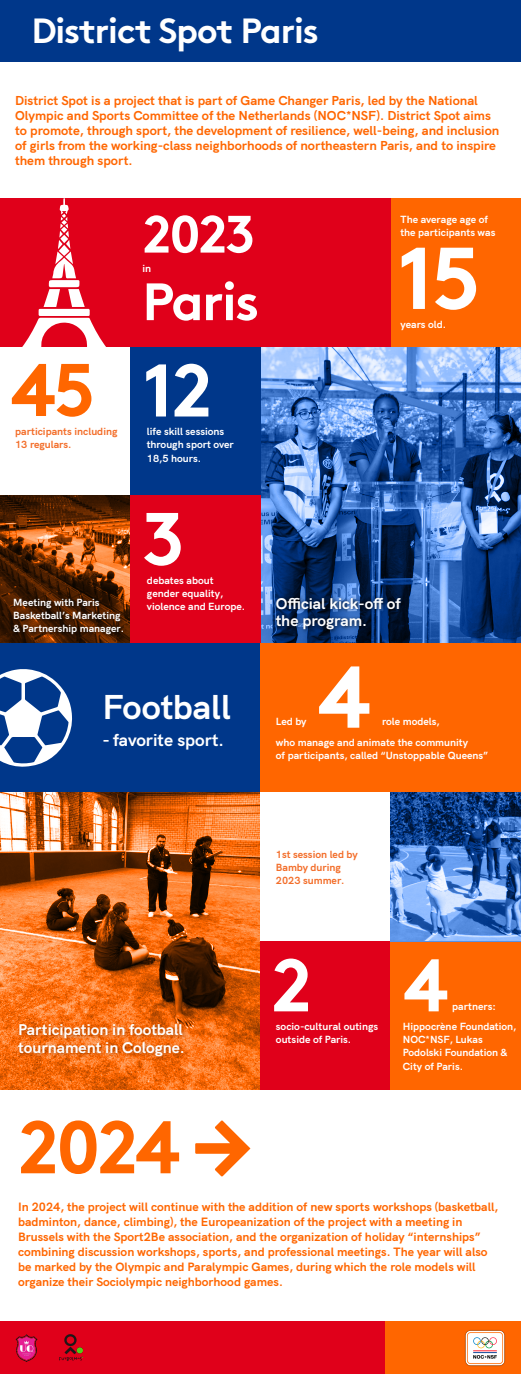
<style>
.page{position:relative;width:521px;height:1374px;background:#fff}
.page>*{position:absolute;margin:0;border:0;box-sizing:border-box;transform-origin:0 0}
.t1{font:700 87.5px "Brown";color:#fff}
.t2{font:700 74.38px "Brown";letter-spacing:-.04em;color:#f60}
.t3{font:700 74.38px "Brown";color:#fff}
.t4{font:700 52.5px "Brown";letter-spacing:-.035em;color:#fff}
.t5{font:700 35px "Brown";letter-spacing:-.03em;color:#fff}
.t6{font:700 35px "HK Grotesk";color:#fff}
.t7{font:700 17.5px "HK Grotesk";color:#fff}
.t8{font:700 15.75px/17.5px "HK Grotesk";color:#fff}
.t9{font:700 13.12px/14.9px "HK Grotesk";color:#f60}
.t10{font:700 12.25px/14.9px "HK Grotesk";color:#f60}
.t11{font:700 10.5px/13.1px "HK Grotesk";color:#fff}
.t12{font:700 10.5px/13.1px "HK Grotesk";color:#f36e2a}
</style>
<div class="page">
<svg style="left:0;top:495px;width:130px;height:148px;background:#76380d"></svg>
<svg style="left:260px;top:347px;width:261px;height:296px;background:#456daf"></svg>
<svg style="left:0;top:792px;width:260px;height:298px;background:#ca6521"></svg>
<div style="left:274px;top:595px;width:131px;height:39px;background:#000;opacity:.75"></div>
<div style="left:16px;top:1022px;width:172px;height:39px;background:#000;opacity:.3"></div>
<div style="left:11px;top:596px;width:117px;height:44px;background:#000;opacity:.75"></div>
<div style="left:130px;top:346px;width:130px;height:149px;background:#00378a"></div>
<div style="left:390px;top:198px;width:131px;height:149px;background:#f60"></div>
<div style="left:130px;top:495px;width:130px;height:148px;background:#e0001a"></div>
<div style="left:260px;top:941px;width:131px;height:149px;background:#e0001a"></div>
<div style="left:391px;top:941px;width:130px;height:149px;background:#f60"></div>
<div style="left:0;top:643px;width:260px;height:149px;background:#00378a"></div>
<svg style="left:0;top:669px;width:72px;height:98px"></svg>
<div style="left:0;top:1321px;width:520px;height:53px;background:#e0001a"></div>
<div style="left:385px;top:1321px;width:136px;height:53px;background:#f60"></div>
<img style="left:465px;top:1330px;width:41px;height:37px">
<img style="left:15px;top:1334px;width:23px;height:28px">
<img style="left:59px;top:1334px;width:24px;height:27px">
<div style="left:0;top:0;width:521px;height:61px;background:#00378a"></div>
<div style="left:0;top:198px;width:390px;height:149px;background:#e0001a"></div>
<svg style="left:22px;top:198px;width:84px;height:149px"></svg>
<div style="left:260px;top:643px;width:261px;height:149px;background:#f60"></div>
<svg style="left:195px;top:1120px;width:55px;height:56px"></svg>
<svg style="left:391px;top:792px;width:130px;height:149px;background:#4674b9"></svg>
<p class="t5" style="left:32px;top:2px;width:289px">District Spot Paris</p>
<p class="t9" style="left:15px;top:92px;width:486px">District Spot is a project that is part of Game Changer Paris, led by the National Olympic and Sports Committee of the Netherlands (NOC*NSF). District Spot aims to promote, through sport, the development of resilience, well-being, and inclusion of girls from the working-class neighborhoods of northeastern Paris, and to inspire them through sport.</p>
<p class="t2" style="left:10px;top:330px;width:87px">45</p>
<p class="t12" style="left:15px;top:424px;width:104px">participants including<br>13 regulars.</p>
<p class="t4" style="left:142px;top:192px;width:114px">2023</p>
<p class="t4" style="left:142px;top:259px;width:118px">Paris</p>
<p class="t11" style="left:142px;top:260px;width:10px">in</p>
<h2 class="t3" style="left:142px;top:330px;width:71px">12</h2>
<p class="t11" style="left:147px;top:424px;width:88px">life skill sessions through sport over<br>18,5 hours.</p>
<p class="t11" style="left:401px;top:212px;width:96px">The average age of the participants was</p>
<p class="t1" style="left:397px;top:207px;width:85px">15</p>
<p class="t11" style="left:401px;top:317px;width:47px">years old.</p>
<p class="t11" style="left:13px;top:595px;width:112px">Meeting with Paris<br>Basketball’s Marketing &amp; Partnership manager.</p>
<h2 class="t3" style="left:142px;top:479px;width:44px">3</h2>
<p class="t11" style="left:147px;top:573px;width:100px">debates about gender equality, violence and Europe.</p>
<p class="t6" style="left:102px;top:680px;width:130px">Football</p>
<p class="t7" style="left:102px;top:726px;width:123px">- favorite sport.</p>
<p class="t8" style="left:276px;top:593px;width:126px">Official kick-off of the program.</p>
<p class="t11" style="left:276px;top:714px;width:32px">Led by</p>
<p class="t1" style="left:317px;top:626px;width:55px">4</p>
<p class="t11" style="left:382px;top:714px;width:59px">role models,</p>
<p class="t11" style="left:276px;top:735px;width:214px">who manage and animate the community<br>of participants, called “Unstoppable Queens”</p>
<p class="t8" style="left:18px;top:1020px;width:168px">Participation in football tournament in Cologne.</p>
<p class="t2" style="left:18px;top:1087px;width:164px">2024</p>
<p class="t12" style="left:276px;top:847px;width:83px">1st session led by<br>Bamby during<br>2023 summer.</p>
<p class="t3" style="left:271px;top:925px;width:179px">2 4</p>
<p class="t11" style="left:452px;top:998px;width:45px">partners:</p>
<p class="t11" style="left:276px;top:1019px;width:104px">socio-cultural outings</p>
<p class="t11" style="left:276px;top:1032px;width:77px">outside of Paris.</p>
<p class="t11" style="left:403px;top:1019px;width:115px">Hippocrène Foundation,<br>NOC*NSF, Lukas<br>Podolski Foundation &amp;<br>City of Paris.</p>
<p class="t10" style="left:18px;top:1198px;width:482px">In 2024, the project will continue with the addition of new sports workshops (basketball, badminton, dance, climbing), the Europeanization of the project with a meeting in Brussels with the Sport2Be association, and the organization of holiday “internships” combining discussion workshops, sports, and professional meetings. The year will also be marked by the Olympic and Paralympic Games, during which the role models will organize their Sociolympic neighborhood games.</p>
</div>
